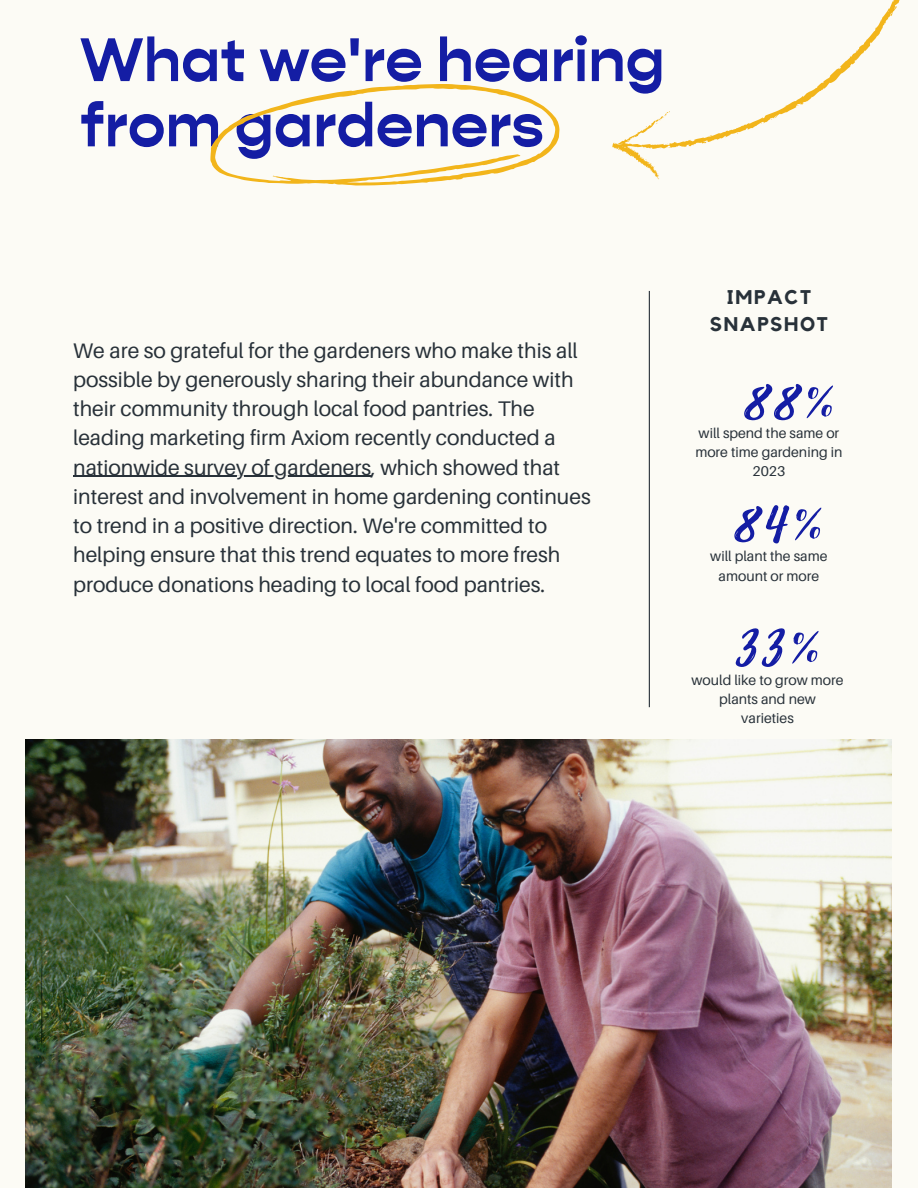
<style>
.page{position:relative;width:918px;height:1188px;background:#fcfbf5}
.page>*{position:absolute;margin:0;border:0;box-sizing:border-box;transform-origin:0 0}
.t1{font:700 61.95px/65.2px "Gopher";color:#141da4}
.t2{font:59.25px "Playlist Script";color:#141da4}
.t3{font:21.15px/29.2px "Aileron";color:#283139}
.t4{font:700 19.8px/27.5px "Kollektif";letter-spacing:.085em;color:#283139;text-align:center}
.t5{font:14.1px/19.4px "Aileron";color:#283139;text-align:center}
</style>
<div class="page">
<svg style="left:210px;top:84px;width:350px;height:102px"></svg>
<hr style="left:73px;top:476px;width:298px;height:1px;background:#283139">
<img style="left:25px;top:740px;width:866px;height:448px">
<hr style="left:649px;top:291px;width:1px;height:416px;background:#283139">
<svg style="left:612px;top:0;width:288px;height:179px"></svg>
<h1 class="t1" style="left:80px;top:28px;width:587px">What we're hearing from gardeners</h1>
<p class="t3" style="left:73px;top:336px;width:519px">We are so grateful for the gardeners who make this all possible by generously sharing their abundance with their community through local food pantries. The leading marketing firm Axiom recently conducted a nationwide survey of gardeners, which showed that interest and involvement in home gardening continues to trend in a positive direction. We're committed to helping ensure that this trend equates to more fresh produce donations heading to local food pantries.</p>
<p class="t4" style="left:710px;top:283px;width:120px">IMPACT<br>SNAPSHOT</p>
<h2 class="t2" style="left:744px;top:354px;width:92px">88%</h2>
<p class="t5" style="left:695px;top:424px;width:149px">will spend the same or more time gardening in<br>2023</p>
<h2 class="t2" style="left:734px;top:476px;width:90px">84%</h2>
<p class="t5" style="left:710px;top:547px;width:119px">will plant the same amount or more</p>
<h2 class="t2" style="left:737px;top:600px;width:85px">33%</h2>
<p class="t5" style="left:692px;top:670px;width:154px">would like to grow more plants and new varieties</p>
</div>
